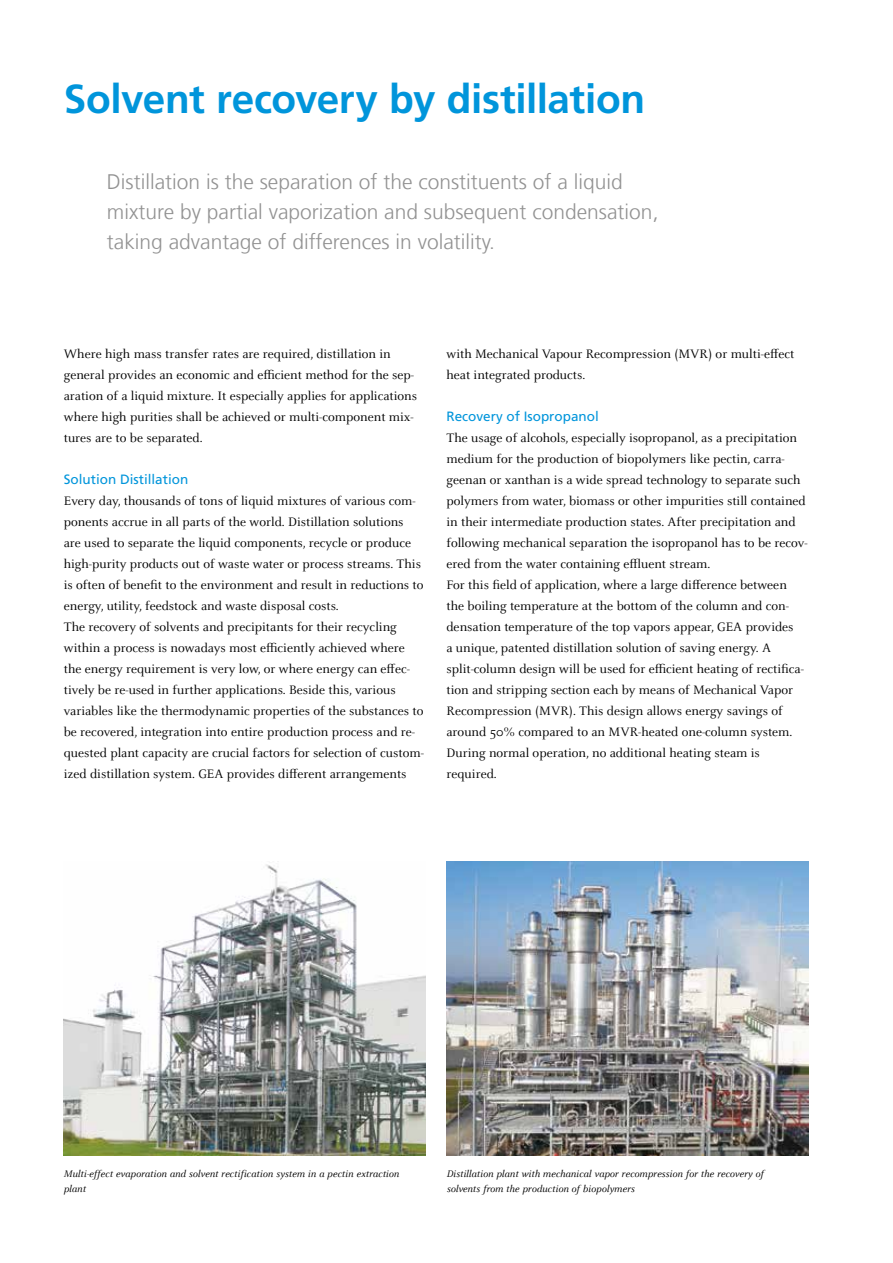
<style>
.page{position:relative;width:893px;height:1263px;background:#fff}
.page>*{position:absolute;margin:0;border:0;box-sizing:border-box;transform-origin:0 0}
.t1{font:700 40.5px "Frutiger LT Com";letter-spacing:-.01em;color:#0095db}
.t2{font:300 21px/30px "Frutiger LT Com";color:#929292}
.t3{font:13.5px/21px "Celeste OT";color:#000}
.t4{font:13.5px "Frutiger LT Com";color:#0095db}
.t5{font:italic 10.5px/15px "Celeste OT";color:#000}
</style>
<div class="page">
<img style="left:447px;top:862px;width:361px;height:294px">
<img style="left:64px;top:864px;width:361px;height:291px">
<h1 class="t1" style="left:64px;top:76px;width:583px">Solvent recovery by distillation</h1>
<h2 class="t2" style="left:107px;top:167px;width:553px">Distillation is the separation of the constituents of a liquid mixture by partial vaporization and subsequent condensation, taking advantage of differences in volatility.</h2>
<p class="t3" style="left:64px;top:344px;width:355px">Where high mass transfer rates are required, distillation in general provides an economic and efficient method for the sep&shy;aration of a liquid mixture. It especially applies for applications where high purities shall be achieved or multi-component mix&shy;tures are to be separated.</p>
<p class="t4" style="left:64px;top:471px;width:126px">Solution Distillation</p>
<p class="t3" style="left:64px;top:491px;width:362px">Every day, thousands of tons of liquid mixtures of various com&shy;ponents accrue in all parts of the world. Distillation solutions are used to separate the liquid components, recycle or produce high-purity products out of waste water or process streams. This is often of benefit to the environment and result in reductions to energy, utility, feedstock and waste disposal costs.<br>The recovery of solvents and precipitants for their recycling within a process is nowadays most efficiently achieved where the energy requirement is very low, or where energy can effec&shy;tively be re-used in further applications. Beside this, various variables like the thermodynamic properties of the substances to be recovered, integration into entire production process and re&shy;quested plant capacity are crucial factors for selection of custom&shy;ized distillation system. GEA provides different arrangements</p>
<p class="t3" style="left:446px;top:344px;width:349px">with Mechanical Vapour Recompression (MVR) or multi-effect heat integrated products.</p>
<p class="t4" style="left:446px;top:409px;width:154px">Recovery of Isopropanol</p>
<p class="t3" style="left:446px;top:428px;width:363px">The usage of alcohols, especially isopropanol, as a precipitation medium for the production of biopolymers like pectin, carra&shy;geenan or xanthan is a wide spread technology to separate such polymers from water, biomass or other impurities still contained in their intermediate production states. After precipitation and following mechanical separation the isopropanol has to be recov&shy;ered from the water containing effluent stream.<br>For this field of application, where a large difference between the boiling temperature at the bottom of the column and con&shy;densation temperature of the top vapors appear, GEA provides<br>a unique, patented distillation solution of saving energy. A split-column design will be used for efficient heating of rectifica&shy;tion and stripping section each by means of Mechanical Vapor Recompression (MVR). This design allows energy savings of around 50% compared to an MVR-heated one-column system.<br>During normal operation, no additional heating steam is required.</p>
<p class="t5" style="left:64px;top:1166px;width:337px">Multi-effect evaporation and solvent rectification system in a pectin extraction plant</p>
<p class="t5" style="left:447px;top:1166px;width:319px">Distillation plant with mechanical vapor recompression for the recovery of solvents from the production of biopolymers</p>
</div>
